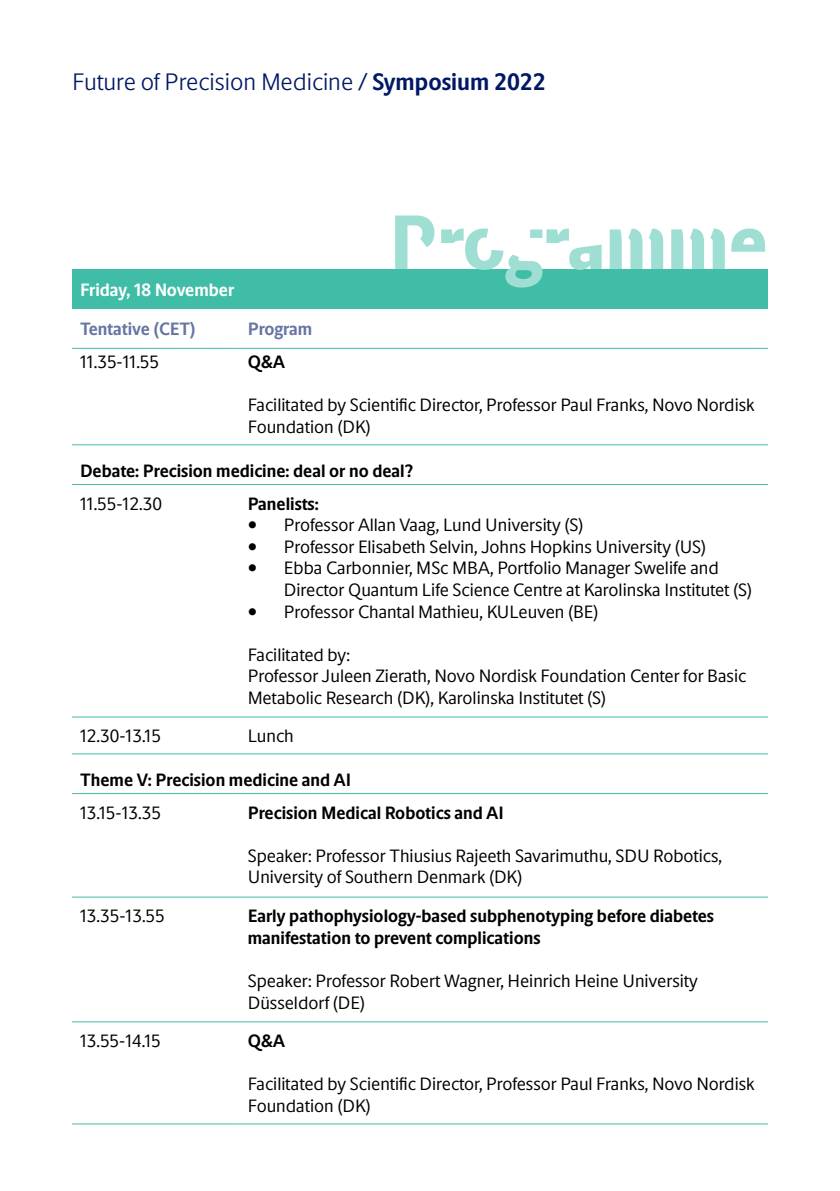
<style>
.page{position:relative;width:840px;height:1191px;background:#fff}
.page>*{position:absolute;margin:0;border:0;box-sizing:border-box;transform-origin:0 0}
.t1{font:800 77.4px "Novo Discover";color:#9fded3}
.t2{font:300 24px "Novo Apply Sans";color:#001965}
.t3{font:18px/21.6px "Novo Apply Sans";color:#000}
.t4{font:700 18px/21.6px "Novo Apply Sans";color:#000}
.t5{font:700 18px "Novo Apply Sans";color:#6675a2}
.t6{font:700 18px "Novo Apply Sans";color:#fff}
.s1{font-weight:400}
.s2{font-weight:700}
</style>
<div class="page">
<div style="left:72px;top:269px;width:695px;height:40px;background:#40bda7"></div>
<hr style="left:72px;top:484px;width:168px;height:1px;background:#40bda7">
<hr style="left:240px;top:484px;width:527px;height:1px;background:#40bda7">
<hr style="left:72px;top:793px;width:168px;height:1px;background:#40bda7">
<hr style="left:240px;top:793px;width:527px;height:1px;background:#40bda7">
<hr style="left:72px;top:896px;width:168px;height:1px;background:#40bda7">
<hr style="left:240px;top:896px;width:527px;height:1px;background:#40bda7">
<hr style="left:72px;top:1021px;width:168px;height:1px;background:#40bda7">
<hr style="left:240px;top:1021px;width:527px;height:1px;background:#40bda7">
<hr style="left:72px;top:348px;width:168px;height:1px;background:#40bda7">
<hr style="left:240px;top:348px;width:527px;height:1px;background:#40bda7">
<hr style="left:72px;top:716px;width:168px;height:1px;background:#40bda7">
<hr style="left:240px;top:716px;width:527px;height:1px;background:#40bda7">
<hr style="left:72px;top:444px;width:168px;height:1px;background:#40bda7">
<hr style="left:240px;top:444px;width:527px;height:1px;background:#40bda7">
<hr style="left:72px;top:753px;width:168px;height:1px;background:#40bda7">
<hr style="left:240px;top:753px;width:527px;height:1px;background:#40bda7">
<hr style="left:72px;top:1123px;width:168px;height:1px;background:#40bda7">
<hr style="left:240px;top:1123px;width:527px;height:1px;background:#40bda7">
<h2 class="t2" style="left:72px;top:65px;width:474px">Future of Precision Medicine <span class="s1">/</span> <span class="s2">Symposium 2022</span></h2>
<h1 class="t1" style="left:389px;top:197px;width:380px">Programme</h1>
<p class="t6" style="left:80px;top:276px;width:155px">Friday, 18 November</p>
<p class="t5" style="left:80px;top:316px;width:117px">Tentative (CET)</p>
<p class="t5" style="left:248px;top:316px;width:66px">Program</p>
<p class="t3" style="left:80px;top:350px;width:81px">11.35-11.55</p>
<p class="t4" style="left:248px;top:350px;width:38px">Q&amp;A</p>
<p class="t3" style="left:248px;top:393px;width:508px">Facilitated by Scientific Director, Professor Paul Franks, Novo Nordisk<br>Foundation (DK)</p>
<p class="t4" style="left:80px;top:458px;width:334px">Debate: Precision medicine: deal or no deal?</p>
<p class="t3" style="left:80px;top:491px;width:83px">11.55-12.30</p>
<p class="t4" style="left:248px;top:491px;width:72px">Panelists:</p>
<p class="t3" style="left:248px;top:513px;width:337px">• Professor Allan Vaag, Lund University (S)</p>
<p class="t3" style="left:248px;top:535px;width:459px">• Professor Elisabeth Selvin, Johns Hopkins University (US)</p>
<p class="t3" style="left:284px;top:556px;width:469px;text-indent:-36px">• Ebba Carbonnier, MSc MBA, Portfolio Manager Swelife and<br>Director Quantum Life Science Centre at Karolinska Institutet (S)</p>
<p class="t3" style="left:248px;top:599px;width:352px">• Professor Chantal Mathieu, KULeuven (BE)</p>
<p class="t3" style="left:248px;top:643px;width:500px">Facilitated by:<br>Professor Juleen Zierath, Novo Nordisk Foundation Center for Basic<br>Metabolic Research (DK), Karolinska Institutet (S)</p>
<p class="t3" style="left:80px;top:724px;width:82px">12.30-13.15</p>
<p class="t3" style="left:248px;top:724px;width:47px">Lunch</p>
<p class="t4" style="left:80px;top:767px;width:272px">Theme V: Precision medicine and AI</p>
<p class="t3" style="left:80px;top:800px;width:82px">13.15-13.35</p>
<p class="t4" style="left:248px;top:800px;width:257px">Precision Medical Robotics and AI</p>
<p class="t3" style="left:248px;top:844px;width:475px">Speaker: Professor Thiusius Rajeeth Savarimuthu, SDU Robotics,<br>University of Southern Denmark (DK)</p>
<p class="t3" style="left:80px;top:904px;width:86px">13.35-13.55</p>
<p class="t4" style="left:248px;top:904px;width:467px">Early pathophysiology-based subphenotyping before diabetes manifestation to prevent complications</p>
<p class="t3" style="left:248px;top:969px;width:451px">Speaker: Professor Robert Wagner, Heinrich Heine University<br>Düsseldorf (DE)</p>
<p class="t3" style="left:80px;top:1029px;width:82px">13.55-14.15</p>
<p class="t4" style="left:248px;top:1028px;width:38px">Q&amp;A</p>
<p class="t3" style="left:248px;top:1072px;width:508px">Facilitated by Scientific Director, Professor Paul Franks, Novo Nordisk<br>Foundation (DK)</p>
</div>
